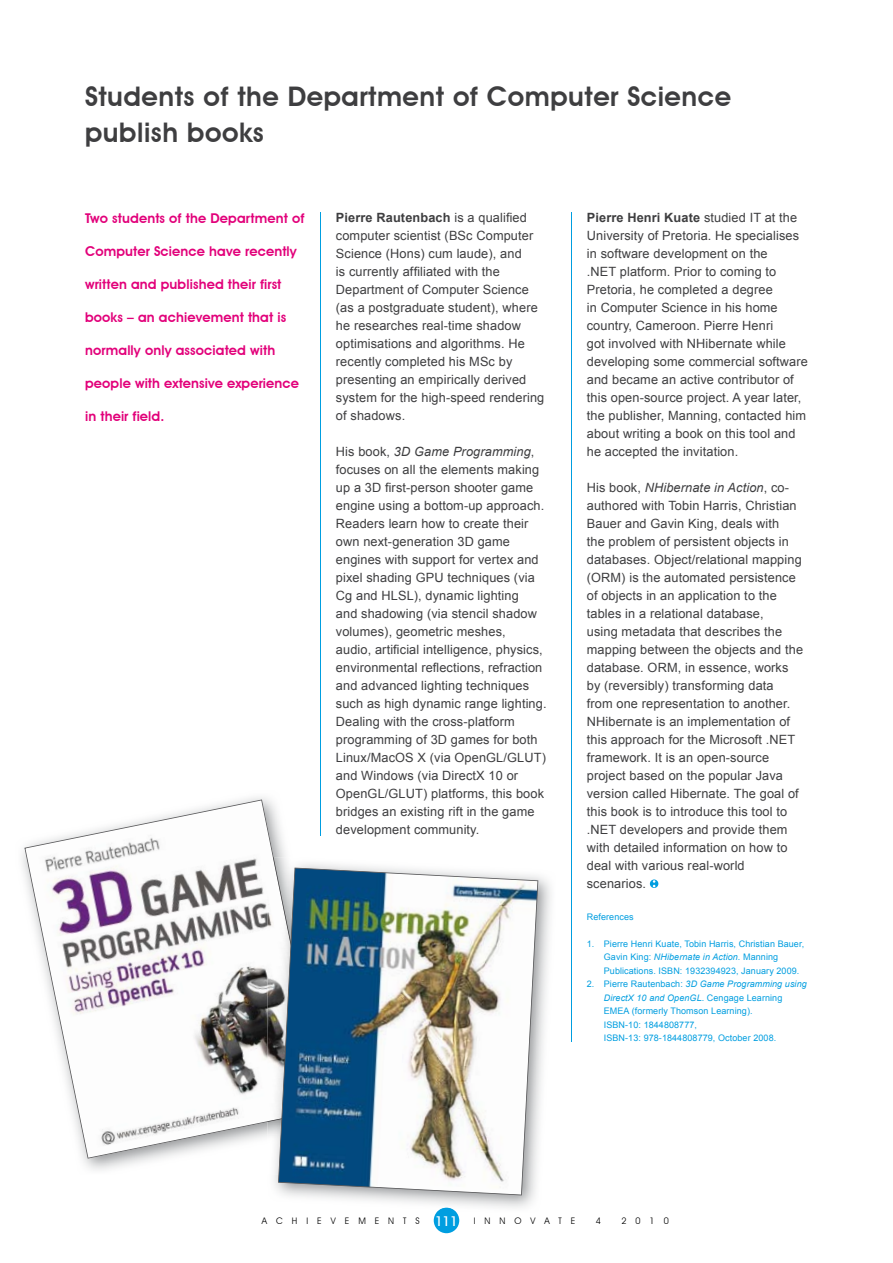
<style>
.page{position:relative;width:893px;height:1263px;background:#fff}
.page>*{position:absolute;margin:0;border:0;box-sizing:border-box;transform-origin:0 0}
.t1{font:600 27px/36px "Avant Garde IT Cby BT";letter-spacing:.02em;color:#3e3e40}
.t2{font:600 13.5px "Avant Garde IT Cby BT";letter-spacing:.01em;color:#e2007a}
.t3{font:12.75px/18px "Arial";letter-spacing:.01em;color:#3e3e40}
.t4{font:9px/13.5px "Arial";letter-spacing:.01em;color:#009ee0}
.t5{font:9px "Avant Garde IT Cby BT";letter-spacing:1em;color:#000}
.s1{font-weight:700}
.s2{font-style:italic}
.s3{font-weight:500;font-size:13.5px;color:#fff}
</style>
<div class="page">
<div style="left:434px;top:1208px;width:25px;height:25px;background:#009ee0;border-radius:50%"></div>
<hr style="left:571px;top:213px;width:1px;height:829px;background:#009ee0">
<hr style="left:320px;top:213px;width:1px;height:622px;background:#009ee0">
<svg style="left:24px;top:799px;width:297px;height:360px"></svg>
<img style="left:436px;top:1208px;width:21px;height:5px">
<img style="left:268px;top:861px;width:73px;height:313px">
<img style="left:268px;top:857px;width:57px;height:265px">
<img style="left:278px;top:867px;width:260px;height:328px">
<svg style="left:650px;top:879px;width:8px;height:9px"></svg>
<svg style="left:653px;top:880px;width:2px;height:7px"></svg>
<h1 class="t1" style="left:85px;top:78px;width:647px">Students of the Department of Computer Science publish books</h1>
<p class="t2" style="left:85px;top:210px;width:221px">Two students of the Department of</p>
<p class="t2" style="left:85px;top:243px;width:213px">Computer Science have recently</p>
<p class="t2" style="left:85px;top:276px;width:198px">written and published their first</p>
<p class="t2" style="left:85px;top:309px;width:203px">books – an achievement that is</p>
<p class="t2" style="left:85px;top:342px;width:192px">normally only associated with</p>
<p class="t2" style="left:85px;top:375px;width:216px">people with extensive experience</p>
<p class="t2" style="left:85px;top:408px;width:81px">in their field.</p>
<p class="t3" style="left:336px;top:209px;width:210px"><span class="s1">Pierre Rautenbach</span> is a qualified computer scientist (BSc Computer<br>Science (Hons) cum laude), and<br>is currently affiliated with the<br>Department of Computer Science (as a postgraduate student), where he researches real-time shadow optimisations and algorithms. He recently completed his MSc by presenting an empirically derived system for the high-speed rendering of shadows.</p>
<p class="t3" style="left:336px;top:443px;width:212px">His book, <span class="s2">3D Game Programming</span>, focuses on all the elements making up a 3D first-person shooter game engine using a bottom-up approach.<br>Readers learn how to create their own next-generation 3D game engines with support for vertex and pixel shading GPU techniques (via Cg and HLSL), dynamic lighting<br>and shadowing (via stencil shadow volumes), geometric meshes,<br>audio, artificial intelligence, physics, environmental reflections, refraction and advanced lighting techniques such as high dynamic range lighting.<br>Dealing with the cross-platform programming of 3D games for both Linux/MacOS X (via OpenGL/GLUT) and Windows (via DirectX 10 or OpenGL/GLUT) platforms, this book bridges an existing rift in the game development community.</p>
<p class="t3" style="left:587px;top:209px;width:223px"><span class="s1">Pierre Henri Kuate</span> studied IT at the University of Pretoria. He specialises in software development on the<br>.NET platform. Prior to coming to Pretoria, he completed a degree<br>in Computer Science in his home country, Cameroon. Pierre Henri<br>got involved with NHibernate while developing some commercial software and became an active contributor of this open-source project. A year later, the publisher, Manning, contacted him about writing a book on this tool and he accepted the invitation.</p>
<p class="t3" style="left:587px;top:479px;width:218px">His book, <span class="s2">NHibernate in Action</span>, co&shy;authored with Tobin Harris, Christian Bauer and Gavin King, deals with<br>the problem of persistent objects in databases. Object/relational mapping (ORM) is the automated persistence of objects in an application to the tables in a relational database,<br>using metadata that describes the mapping between the objects and the database. ORM, in essence, works by (reversibly) transforming data<br>from one representation to another.<br>NHibernate is an implementation of this approach for the Microsoft .NET framework. It is an open-source project based on the popular Java version called Hibernate. The goal of this book is to introduce this tool to .NET developers and provide them with detailed information on how to deal with various real-world scenarios.</p>
<p class="t4" style="left:587px;top:910px;width:48px">References</p>
<p class="t4" style="left:604px;top:937px;width:202px;text-indent:-17px">1. Pierre Henri Kuate, Tobin Harris, Christian Bauer,<br>Gavin King: <span class="s2">NHibernate in Action</span>. Manning<br>Publications. ISBN: 1932394923, January 2009.</p>
<p class="t4" style="left:604px;top:977px;width:204px;text-indent:-17px">2. Pierre Rautenbach: <span class="s2">3D Game Programming using DirectX 10 and OpenGL</span>. Cengage Learning EMEA (formerly Thomson Learning).<br>ISBN-10: 1844808777,<br>ISBN-13: 978-1844808779, October 2008.</p>
<p class="t5" style="left:262px;top:1215px;width:315px">ACHIEVEMENTS <span class="s3">111</span> INNOVATE</p>
<p class="t5" style="left:596px;top:1215px;width:7px">4</p>
<p class="t5" style="left:621px;top:1215px;width:49px">2010</p>
</div>
